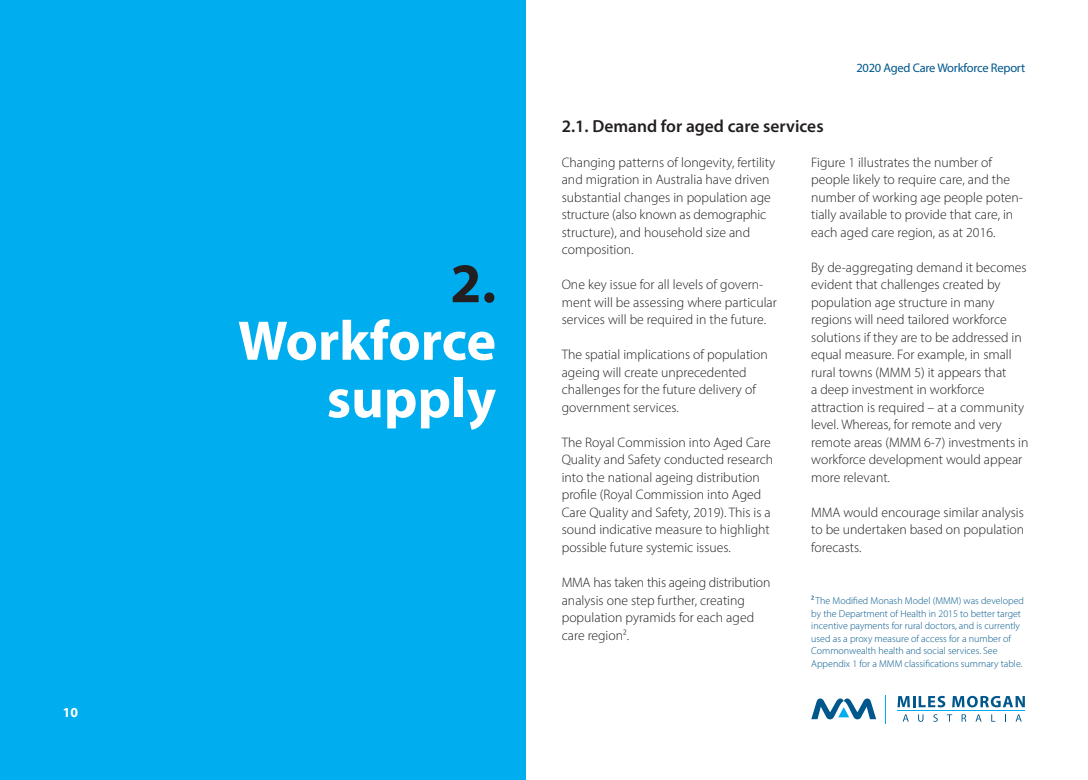
<style>
.page{position:relative;width:1088px;height:780px;background:#fff}
.page>*{position:absolute;margin:0;border:0;box-sizing:border-box;transform-origin:0 0}
.t1{font:56.25px "Myriad Variable Concept";letter-spacing:.185em;color:#fff}
.t2{font:56.25px "Myriad Variable Concept";letter-spacing:.21em;color:#fff}
.t3{font:56.25px "Myriad Variable Concept";color:#231f20}
.t4{font:17.5px "Myriad Variable Concept";letter-spacing:.185em;color:#231f20}
.Paragraph_Style_1{font:13.75px/17.5px "Myriad Variable Concept";letter-spacing:.13em;color:#231f20}
.Paragraph_Style_1-2{font:13.75px/17.5px "Myriad Variable Concept";letter-spacing:.155em;color:#231f20}
.t5{font:13.75px "Myriad Variable Concept";color:#fff}
.t6{font:12.5px "Myriad Variable Concept";letter-spacing:.145em;color:#00578c}
.t7{font:10px/12.5px "Myriad Variable Concept";letter-spacing:.155em;color:#00578c}
.s1{font-size:12.5px}
</style>
<div class="page">
<div style="left:0;top:0;width:526px;height:780px;background:#00aeef"></div>
<svg style="left:811px;top:698px;width:65px;height:21px"></svg>
<svg style="left:885px;top:695px;width:1px;height:28px"></svg>
<hr style="left:897px;top:710px;width:128px;height:1px;background:#00aeef">
<svg style="left:897px;top:695px;width:48px;height:12px"></svg>
<svg style="left:952px;top:695px;width:73px;height:12px"></svg>
<svg style="left:903px;top:714px;width:6px;height:7px"></svg>
<svg style="left:918px;top:714px;width:5px;height:7px"></svg>
<svg style="left:933px;top:714px;width:5px;height:7px"></svg>
<svg style="left:947px;top:714px;width:5px;height:7px"></svg>
<svg style="left:961px;top:714px;width:5px;height:7px"></svg>
<svg style="left:975px;top:714px;width:6px;height:7px"></svg>
<svg style="left:991px;top:714px;width:4px;height:7px"></svg>
<svg style="left:1015px;top:714px;width:6px;height:7px"></svg>
<p class="t5" style="left:63px;top:704px;width:14px">10</p>
<p class="t3" style="left:450px;top:250px;width:42px">2.</p>
<p class="t1" style="left:238px;top:308px;width:248px">Workforce</p>
<p class="t2" style="left:327px;top:365px;width:159px">supply</p>
<p class="t6" style="left:856px;top:61px;width:169px">2020 Aged Care Workforce Report</p>
<p class="t4" style="left:562px;top:116px;width:261px">2.1. Demand for aged care services</p>
<p class="Paragraph_Style_1" style="left:562px;top:153px;width:213px">Changing patterns of longevity, fertility and migration in Australia have driven substantial changes in population age structure (also known as demographic structure), and household size and composition.</p>
<p class="Paragraph_Style_1" style="left:562px;top:276px;width:216px">One key issue for all levels of govern&shy;ment will be assessing where particular services will be required in the future.</p>
<p class="Paragraph_Style_1-2" style="left:562px;top:346px;width:205px">The spatial implications of population ageing will create unprecedented</p>
<p class="Paragraph_Style_1-2" style="left:562px;top:381px;width:195px">challenges for the future delivery of government services.</p>
<p class="Paragraph_Style_1" style="left:562px;top:433px;width:211px">The Royal Commission into Aged Care Quality and Safety conducted research into the national ageing distribution profile (Royal Commission into Aged Care Q uality and Safety, 2019). This is a sound indicative measure to highlight possible future system ic issues.</p>
<p class="Paragraph_Style_1" style="left:562px;top:573px;width:208px">MMA has taken this ageing distribution analysis one step further, creating</p>
<p class="Paragraph_Style_1-2" style="left:562px;top:608px;width:192px">population pyramids for each aged</p>
<p class="Paragraph_Style_1" style="left:562px;top:626px;width:69px">care region<span class="s1">2</span>.</p>
<p class="Paragraph_Style_1" style="left:811px;top:153px;width:213px">Figure 1 illustrates the number of people likely to require care, and the number of working age people poten&shy;tially available to provide that care, in each aged care region, as at 2016.</p>
<p class="Paragraph_Style_1-2" style="left:811px;top:258px;width:216px">By de-aggregating demand it becomes evident that challenges created by population age structure in many regions will need tailored workforce solutions if they are to be addressed in equal measure. For example, in small rural towns (MMM 5) it appears that</p>
<p class="Paragraph_Style_1-2" style="left:811px;top:381px;width:173px">a deep investment in workforce</p>
<p class="Paragraph_Style_1-2" style="left:811px;top:398px;width:217px">attraction is required – at a community level. Whereas, for remote and very remote areas (MMM 6-7) investments in workforce development would appear more relevant.</p>
<p class="Paragraph_Style_1" style="left:811px;top:503px;width:213px;text-align:justify">MMA would encourage similar analysis to be undertaken based on population forecasts.</p>
<p class="t7" style="left:811px;top:594px;width:213px">2The Modified Monash Model (MMM) was developed by the Department of Health in 2015 to better target</p>
<p class="t7" style="left:811px;top:619px;width:209px">incentive payments for rural doctors, and is currently used as a proxy measure of access for a number of<br>Commonwealth health and social services. See</p>
<p class="t7" style="left:811px;top:657px;width:213px">Appendix 1 for a MMM classifications summary table.</p>
</div>
